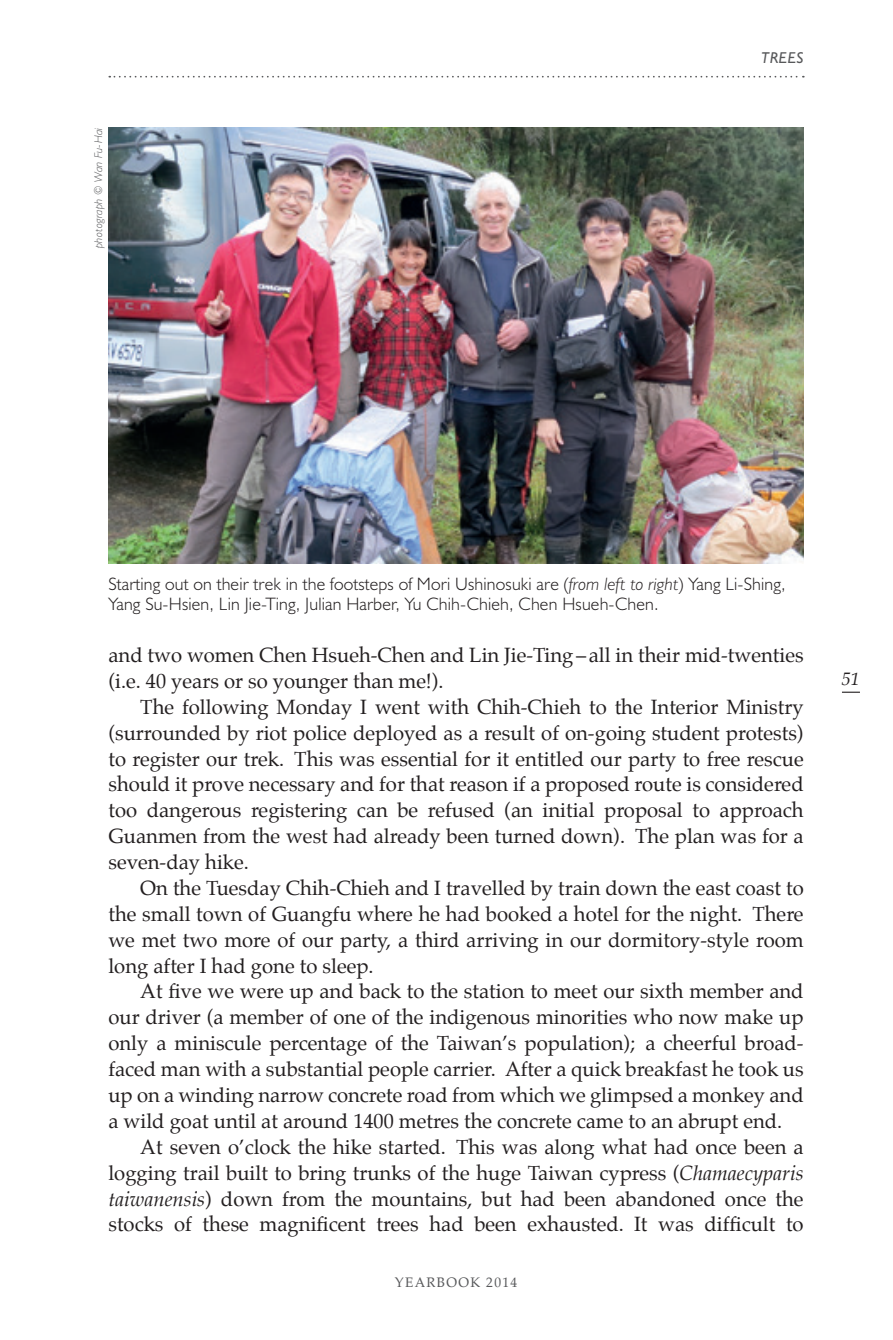
<style>
.page{position:relative;width:893px;height:1340px;background:#fff}
.page>*{position:absolute;margin:0;border:0;box-sizing:border-box;transform-origin:0 0}
.t1{font:20.25px/25.9px "Palatino";color:#231f20;text-align:justify}
.Caption__style_ref{font:300 18px/20.2px "Humanist 521 BT";letter-spacing:.01em;color:#231f20}
.t2{font:italic 18px "Palatino";color:#231f20}
.t3{font:italic 15.75px "Humanist 521 BT";letter-spacing:.05em;color:#57585a}
.t4{font:13.5px "Palatino";letter-spacing:.1em;color:#57585a}
.t5{font:italic 300 11.25px "Humanist 521 BT";letter-spacing:.03em;color:#57585a}
.s1{font-style:italic}
</style>
<div class="page">
<svg style="left:842px;top:691px;width:18px;height:1px"></svg>
<svg style="left:109px;top:76px;width:695px;height:2px"></svg>
<img style="left:108px;top:128px;width:696px;height:435px">
<p class="t5" style="left:91px;top:248px;width:122px;rotate:-90deg">photograph © Wan Fu-Hai</p>
<p class="t3" style="left:761px;top:48px;width:44px">TREES</p>
<p class="Caption__style_ref" style="left:108px;top:573px;width:679px">Starting out on their trek in the footsteps of Mori Ushinosuki are (<span class="s1">from left to right</span>) Yang Li-Shing,<br>Yang Su-Hsien, Lin Jie-Ting, Julian Harber, Yu Chih-Chieh, Chen Hsueh-Chen.</p>
<p class="t1" style="left:108px;top:642px;width:697px">and two women Chen Hsueh-Chen and Lin Jie-Ting– all in their mid-twenties (i.e. 40 years or so younger than me!).</p>
<p class="t1" style="left:108px;top:693px;width:697px;text-indent:32px">The following Monday I went with Chih-Chieh to the Interior Ministry (surrounded by riot police deployed as a result of on-going student protests) to register our trek. This was essential for it entitled our party to free rescue should it prove necessary and for that reason if a proposed route is considered too dangerous registering can be refused (an initial proposal to approach Guanmen from the west had already been turned down). The plan was for a seven-day hike.</p>
<p class="t1" style="left:108px;top:875px;width:697px;text-indent:32px">On the Tuesday Chih-Chieh and I travelled by train down the east coast to the small town of Guangfu where he had booked a hotel for the night. There we met two more of our party, a third arriving in our dormitory-style room long after I had gone to sleep.</p>
<p class="t1" style="left:108px;top:978px;width:697px;text-indent:32px">At five we were up and back to the station to meet our sixth member and our driver (a member of one of the indigenous minorities who now make up only a miniscule percentage of the Taiwan’s population); a cheerful broad&shy;faced man with a substantial people carrier. After a quick breakfast he took us up on a winding narrow concrete road from which we glimpsed a monkey and a wild goat until at around 1400 metres the concrete came to an abrupt end.</p>
<p class="t1" style="left:108px;top:1133px;width:697px;text-indent:32px">At seven o’clock the hike started. This was along what had once been a logging trail built to bring trunks of the huge Taiwan cypress (<span class="s1">Chamaecyparis taiwanensis</span>) down from the mountains, but had been abandoned once the stocks of these magnificent trees had been exhausted. It was difficult to</p>
<p class="t4" style="left:395px;top:1271px;width:124px">YEARBOOK 2014</p>
<p class="t2" style="left:842px;top:665px;width:19px">51</p>
</div>
